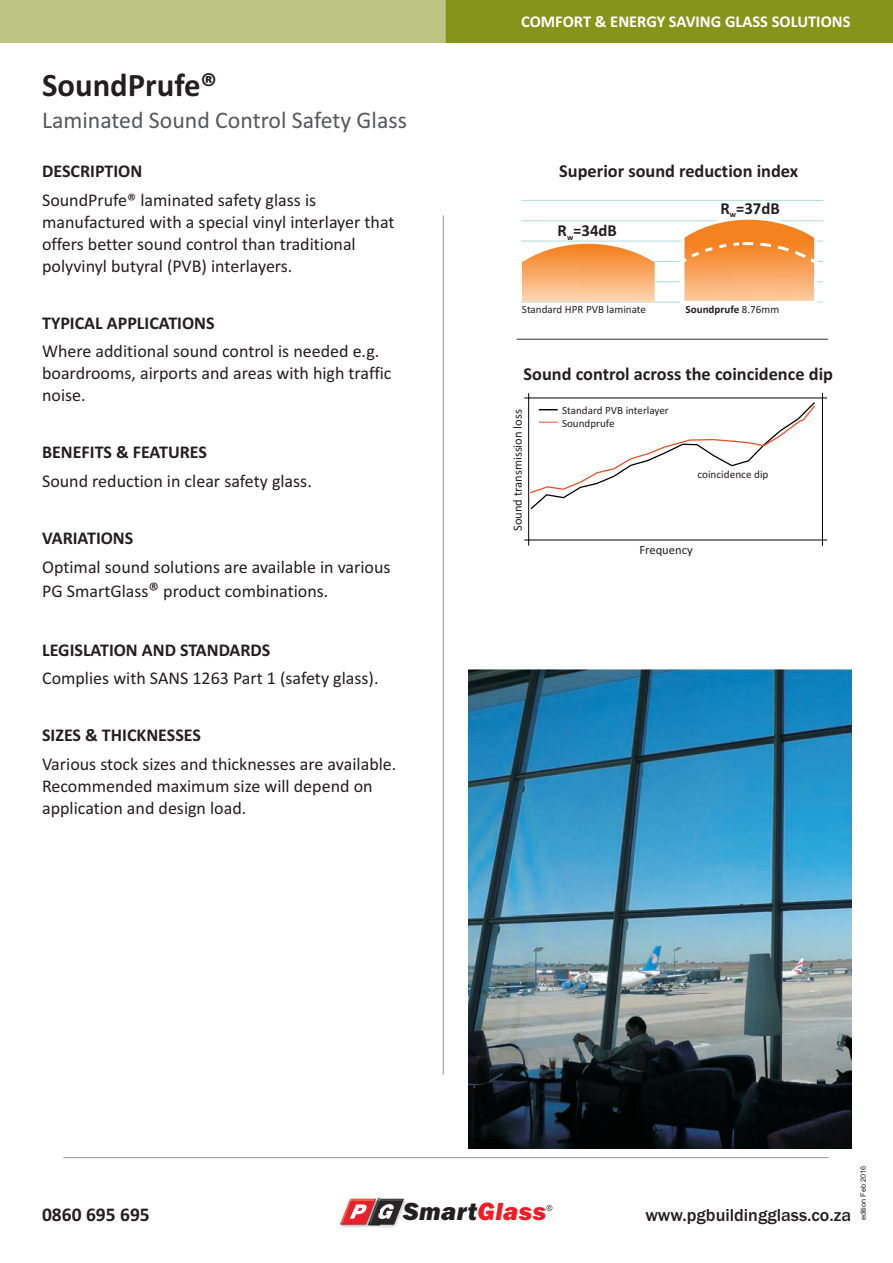
<style>
.page{position:relative;width:893px;height:1263px;background:#fff}
.page>*{position:absolute;margin:0;border:0;box-sizing:border-box;transform-origin:0 0}
.t1{font:700 33px "Calibri";color:#231f20}
.t2{font:italic 800 25.65px "Franklin Gothic";letter-spacing:.015em;color:#231f20}
.t3{font:24px "Calibri";color:#57585a}
.t4{font:21px "Calibri";color:#231f20}
.t5{font:700 19.5px "Calibri";color:#231f20}
.t6{font:700 18.3px "Calibri";color:#231f20}
.t7{font:18px/21.9px "Calibri";color:#231f20}
.t8{font:700 18px "Calibri";color:#231f20}
.t9{font:500 18px "Franklin Gothic";color:#231f20}
.t10{font:700 16.8px "Calibri";color:#231f20}
.t11{font:700 16.5px "Calibri";color:#fff}
.t12{font:12.6px "Calibri";color:#231f20}
.t13{font:11.25px "Calibri";color:#231f20}
.t14{font:11.1px/12.6px "Calibri";color:#231f20}
.t15{font:700 11.1px "Calibri";color:#231f20}
.t16{font:700 8.4px "Calibri";color:#231f20}
.t17{font:7.35px "Arial";color:#231f20}
.s1{font-weight:400}
.s2{color:#ee1d23}
</style>
<div class="page">
<hr style="left:528px;top:393px;width:1px;height:152px;background:#000">
<hr style="left:524px;top:540px;width:303px;height:1px;background:#000">
<hr style="left:524px;top:398px;width:303px;height:1px;background:#000">
<hr style="left:822px;top:393px;width:1px;height:153px;background:#000">
<svg style="left:529px;top:401px;width:286px;height:110px"></svg>
<hr style="left:521px;top:200px;width:302px;height:1px;background:#addddb">
<hr style="left:521px;top:302px;width:302px;height:1px;background:#addddb">
<hr style="left:521px;top:220px;width:302px;height:1px;background:#addddb">
<hr style="left:521px;top:281px;width:302px;height:1px;background:#addddb">
<hr style="left:521px;top:261px;width:302px;height:1px;background:#addddb">
<hr style="left:521px;top:241px;width:302px;height:1px;background:#addddb">
<img style="left:522px;top:244px;width:133px;height:58px">
<svg style="left:679px;top:219px;width:140px;height:84px"></svg>
<hr style="left:517px;top:339px;width:311px;height:1px;background:#3e3e3f">
<hr style="left:443px;top:215px;width:1px;height:859px;background:#939598">
<hr style="left:63px;top:1157px;width:766px;height:1px;background:#939598">
<img style="left:469px;top:670px;width:382px;height:478px">
<div style="left:446px;top:0;width:446px;height:43px;background:#86951a"></div>
<div style="left:0;top:0;width:446px;height:43px;background:#bdc483"></div>
<img style="left:379px;top:1199px;width:27px;height:28px">
<img style="left:377px;top:1198px;width:27px;height:27px">
<svg style="left:379px;top:1204px;width:15px;height:15px"></svg>
<img style="left:340px;top:1199px;width:39px;height:28px">
<img style="left:340px;top:1198px;width:36px;height:27px">
<svg style="left:350px;top:1204px;width:17px;height:14px"></svg>
<svg style="left:546px;top:1205px;width:6px;height:6px"></svg>
<h1 class="t1" style="left:42px;top:71px;width:176px">SoundPrufe®</h1>
<h3 class="t3" style="left:42px;top:110px;width:366px">Laminated Sound Control Safety Glass</h3>
<p class="t8" style="left:42px;top:163px;width:102px">DESCRIPTION</p>
<p class="t7" style="left:42px;top:190px;width:354px">SoundPrufe® laminated safety glass is manufactured with a special vinyl interlayer that offers better sound control than traditional polyvinyl butyral (PVB) interlayers.</p>
<p class="t8" style="left:42px;top:315px;width:174px">TYPICAL APPLICATIONS</p>
<p class="t7" style="left:42px;top:342px;width:351px">Where additional sound control is needed e.g. boardrooms, airports and areas with high traffic noise.</p>
<p class="t8" style="left:42px;top:445px;width:166px">BENEFITS &amp; FEATURES</p>
<p class="t7" style="left:42px;top:471px;width:271px">Sound reduction in clear safety glass.</p>
<p class="t8" style="left:42px;top:530px;width:93px">VARIATIONS</p>
<p class="t7" style="left:42px;top:556px;width:350px;line-height:24.9px">Optimal sound solutions are available in various<br>PG SmartGlass product combinations.</p>
<p class="t4" style="left:149px;top:582px;width:12px">®</p>
<p class="t8" style="left:42px;top:642px;width:230px">LEGISLATION AND STANDARDS</p>
<p class="t7" style="left:42px;top:669px;width:338px">Complies with SANS 1263 Part 1 (safety glass).</p>
<p class="t8" style="left:42px;top:728px;width:160px">SIZES &amp; THICKNESSES</p>
<p class="t7" style="left:42px;top:754px;width:356px">Various stock sizes and thicknesses are available.<br>Recommended maximum size will depend on application and design load.</p>
<p class="t11" style="left:521px;top:14px;width:331px">COMFORT &amp; ENERGY SAVING GLASS SOLUTIONS</p>
<p class="t6" style="left:559px;top:163px;width:240px">Superior sound reduction index</p>
<p class="t10" style="left:558px;top:224px;width:61px">R =34dB</p>
<p class="t16" style="left:567px;top:233px;width:8px">w</p>
<p class="t10" style="left:720px;top:202px;width:61px">R =37dB</p>
<p class="t16" style="left:730px;top:211px;width:8px">w</p>
<p class="t14" style="left:522px;top:304px;width:126px">Standard HPR PVB laminate</p>
<p class="t15" style="left:685px;top:305px;width:95px">Soundprufe <span class="s1">8.76mm</span></p>
<p class="t6" style="left:523px;top:366px;width:311px">Sound control across the coincidence dip</p>
<p class="t12" style="left:512px;top:531px;width:123px;rotate:-90deg">Sound transmission loss</p>
<p class="t14" style="left:562px;top:405px;width:108px">Standard PVB interlayer<br>Soundprufe</p>
<p class="t13" style="left:697px;top:469px;width:73px">coincidence dip</p>
<p class="t12" style="left:639px;top:544px;width:55px">Frequency</p>
<h2 class="t2" style="left:403px;top:1202px;width:145px">Smart<span class="s2">Glass</span></h2>
<p class="t5" style="left:42px;top:1206px;width:109px">0860 695 695</p>
<p class="t9" style="left:645px;top:1208px;width:207px">www.pgbuildingglass.co.za</p>
<p class="t17" style="left:861px;top:1220px;width:56px;rotate:-90deg">edition Feb 2016</p>
</div>
